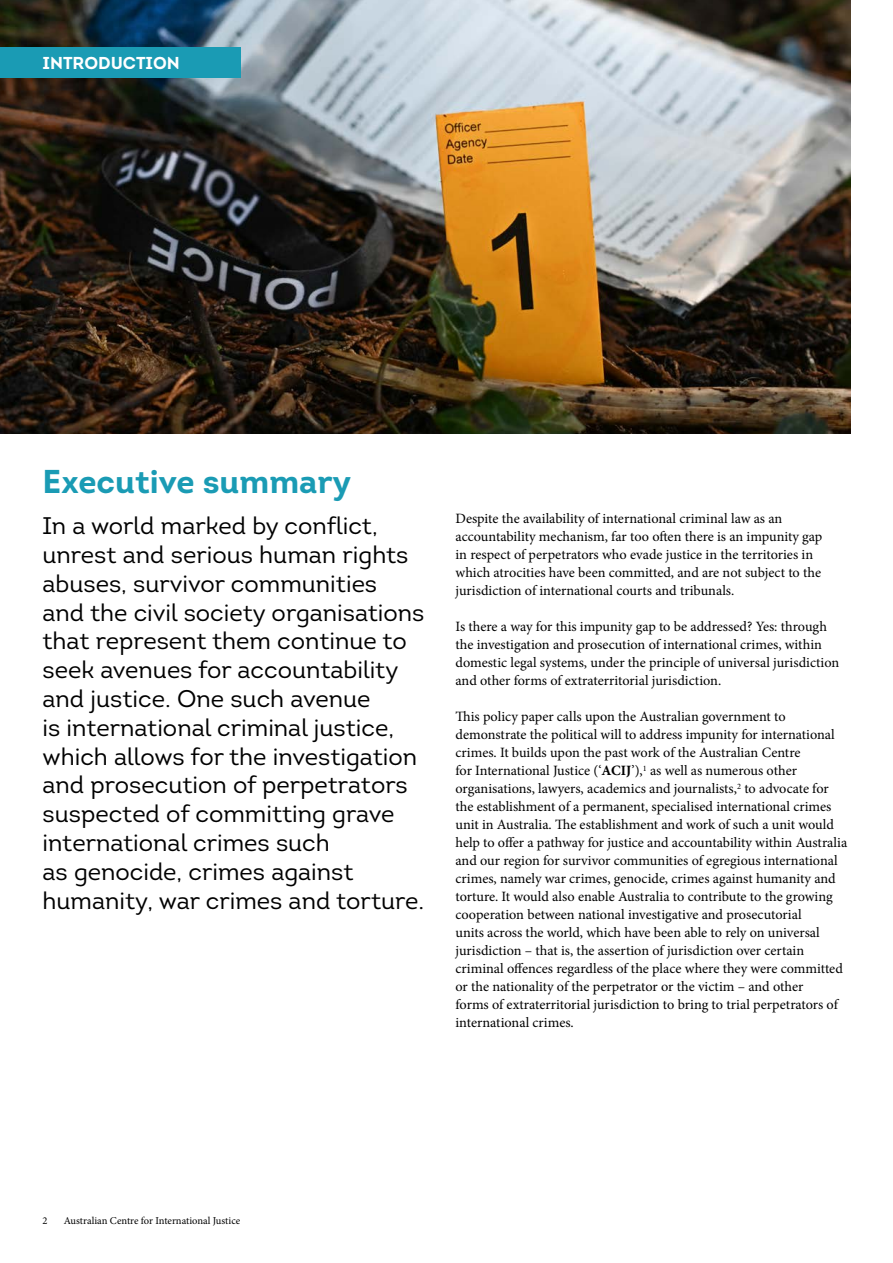
<style>
.page{position:relative;width:893px;height:1263px;background:#fff}
.page>*{position:absolute;margin:0;border:0;box-sizing:border-box;transform-origin:0 0}
.t1{font:700 33px "Intro";color:#1a9bb4}
.t2{font:24px/28.8px "Intro";color:#000}
.t3{font:700 17.25px "Intro";color:#fff}
.t4{font:14.25px/18px "Minion Pro";color:#000}
.t5{font:10.5px "Minion Pro";letter-spacing:-.005em;color:#000}
.s1{font-weight:700}
</style>
<div class="page">
<img style="left:0;top:0;width:850px;height:434px">
<div style="left:0;top:47px;width:241px;height:31px;background:#1a9bb4"></div>
<p class="t3" style="left:43px;top:52px;width:139px">INTRODUCTION</p>
<h1 class="t1" style="left:43px;top:460px;width:310px">Executive summary</h1>
<p class="t2" style="left:43px;top:511px;width:383px">In a world marked by conflict, unrest and serious human rights abuses, survivor communities and the civil society organisations that represent them continue to seek avenues for accountability and justice. One such avenue<br>is international criminal justice, which allows for the investigation and prosecution of perpetrators suspected of committing grave international crimes such<br>as genocide, crimes against humanity, war crimes and torture.</p>
<p class="t4" style="left:455px;top:510px;width:368px">Despite the availability of international criminal law as an accountability mechanism, far too often there is an impunity gap in respect of perpetrators who evade justice in the territories in which atrocities have been committed, and are not subject to the jurisdiction of international courts and tribunals.</p>
<p class="t4" style="left:455px;top:618px;width:385px">Is there a way for this impunity gap to be addressed? Yes: through the investigation and prosecution of international crimes, within domestic legal systems, under the principle of universal jurisdiction and other forms of extraterritorial jurisdiction.</p>
<p class="t4" style="left:455px;top:708px;width:393px">This policy paper calls upon the Australian government to demonstrate the political will to address impunity for international crimes. It builds upon the past work of the Australian Centre<br>for International Justice (‘<span class="s1">ACIJ</span>’),<sup>1</sup> as well as numerous other organisations, lawyers, academics and journalists,<sup>2</sup> to advocate for the establishment of a permanent, specialised international crimes unit in Australia. The establishment and work of such a unit would help to offer a pathway for justice and accountability within Australia and our region for survivor communities of egregious international crimes, namely war crimes, genocide, crimes against humanity and torture. It would also enable Australia to contribute to the growing cooperation between national investigative and prosecutorial<br>units across the world, which have been able to rely on universal jurisdiction – that is, the assertion of jurisdiction over certain criminal offences regardless of the place where they were committed or the nationality of the perpetrator or the victim – and other<br>forms of extraterritorial jurisdiction to bring to trial perpetrators of international crimes.</p>
<p class="t5" style="left:43px;top:1214px;width:7px">2</p>
<p class="t5" style="left:64px;top:1214px;width:178px">Australian Centre for International Justice</p>
</div>
